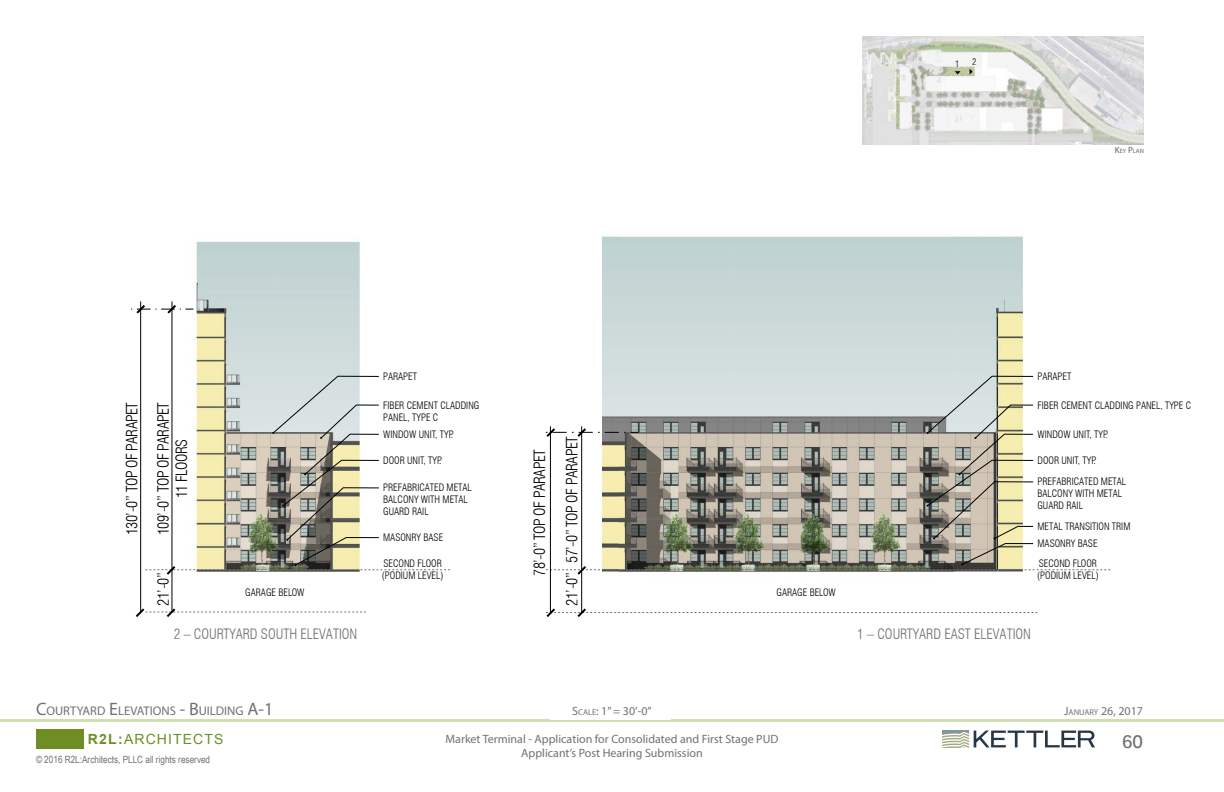
<style>
.page{position:relative;width:1224px;height:792px;background:#fff}
.page>*{position:absolute;margin:0;border:0;box-sizing:border-box;transform-origin:0 0}
.t1{font:700 18px "Kalinga";color:#717073}
.t2{font:300 condensed 15.2px/31.3px "Swiss 721 BT";letter-spacing:-.03em;color:#000101}
.t3{font:300 condensed 14px "Swiss 721 BT";color:#6d6e71}
.t4{font:14px "Arial";letter-spacing:.08em;color:#6e8e24}
.t5{font:12.6px "Myriad Pro";color:#717073}
.t6{font:12px "Myriad Pro";color:#717173}
.t7{font:12px "Myriad Pro";color:#717073}
.t8{font:300 condensed 10px/12px "Swiss 721 BT";color:#000}
.t9{font:10px "Arial Narrow";color:#717173}
.t10{font:300 condensed 9px "Swiss 721 BT";color:#000}
.t11{font:6.3px "Myriad Pro";color:#636466}
.s1{font-size:9px}
.s2{font-size:18px}
.s3{font-size:8.4px}
.s4{font-weight:700}
</style>
<div class="page">
<div style="left:36px;top:730px;width:47px;height:19px;background:#6e8e24"></div>
<hr style="left:0;top:719px;width:1224px;height:3px;background:#cfe0b3">
<svg style="left:942px;top:730px;width:153px;height:18px"></svg>
<img style="left:603px;top:236px;width:420px;height:140px">
<img style="left:171px;top:241px;width:208px;height:338px">
<img style="left:863px;top:37px;width:281px;height:107px">
<svg style="left:970px;top:69px;width:3px;height:5px"></svg>
<svg style="left:955px;top:71px;width:6px;height:3px"></svg>
<hr style="left:550px;top:426px;width:1px;height:187px;background:#000">
<hr style="left:140px;top:301px;width:1px;height:312px;background:#000">
<hr style="left:172px;top:301px;width:1px;height:312px;background:#000">
<hr style="left:581px;top:426px;width:1px;height:187px;background:#000">
<svg style="left:131px;top:303px;width:62px;height:13px"></svg>
<svg style="left:135px;top:606px;width:231px;height:11px"></svg>
<svg style="left:145px;top:376px;width:305px;height:201px"></svg>
<svg style="left:546px;top:606px;width:491px;height:11px"></svg>
<svg style="left:545px;top:376px;width:565px;height:201px"></svg>
<h2 class="t2" style="left:116px;top:535px;width:135px;rotate:-90deg">130’-0” TOP OF PARAPET<br>109’-0” TOP OF PARAPET</h2>
<h2 class="t2" style="left:166px;top:498px;width:60px;rotate:-90deg">11 FLOORS</h2>
<h2 class="t2" style="left:148px;top:606px;width:35px;rotate:-90deg">21’-0”</h2>
<p class="t8" style="left:383px;top:370px;width:35px">PARAPET</p>
<p class="t8" style="left:383px;top:399px;width:98px">FIBER CEMENT CLADDING<br>PANEL, TYPE C</p>
<p class="t8" style="left:383px;top:428px;width:72px">WINDOW UNIT, TYP.</p>
<h2 class="t2" style="left:556px;top:563px;width:128px;rotate:-90deg">57’-0” TOP OF PARAPET</h2>
<h2 class="t2" style="left:556px;top:606px;width:35px;rotate:-90deg">21’-0”</h2>
<h2 class="t2" style="left:524px;top:576px;width:128px;rotate:-90deg">78’-0” TOP OF PARAPET</h2>
<p class="t8" style="left:383px;top:454px;width:60px">DOOR UNIT, TYP.</p>
<p class="t8" style="left:383px;top:482px;width:90px">PREFABRICATED METAL<br>BALCONY WITH METAL<br>GUARD RAIL</p>
<p class="t8" style="left:383px;top:532px;width:62px">MASONRY BASE</p>
<p class="t8" style="left:382px;top:558px;width:63px">SECOND FLOOR (PODIUM LEVEL)</p>
<p class="t8" style="left:245px;top:587px;width:61px">GARAGE BELOW</p>
<p class="t8" style="left:777px;top:587px;width:61px">GARAGE BELOW</p>
<p class="t10" style="left:955px;top:59px;width:6px">1</p>
<p class="t10" style="left:972px;top:56px;width:6px">2</p>
<p class="t11" style="left:1115px;top:147px;width:31px"><span class="s1">K</span>EY <span class="s1">P</span>LAN</p>
<p class="t8" style="left:1037px;top:370px;width:35px">PARAPET</p>
<p class="t8" style="left:1037px;top:399px;width:155px">FIBER CEMENT CLADDING PANEL, TYPE C</p>
<p class="t8" style="left:1037px;top:428px;width:72px">WINDOW UNIT, TYP.</p>
<p class="t8" style="left:1037px;top:476px;width:90px">PREFABRICATED METAL<br>BALCONY WITH METAL<br>GUARD RAIL</p>
<p class="t8" style="left:1037px;top:454px;width:60px">DOOR UNIT, TYP.</p>
<p class="t8" style="left:1037px;top:521px;width:95px">METAL TRANSITION TRIM</p>
<p class="t8" style="left:1037px;top:538px;width:62px">MASONRY BASE</p>
<p class="t8" style="left:1037px;top:558px;width:63px">SECOND FLOOR (PODIUM LEVEL)</p>
<h3 class="t3" style="left:174px;top:626px;width:185px">2 – COURTYARD SOUTH ELEVATION</h3>
<h3 class="t3" style="left:857px;top:626px;width:175px">1 – COURTYARD EAST ELEVATION</h3>
<p class="t5" style="left:36px;top:703px;width:239px"><span class="s2">C</span>OURTYARD <span class="s2">E</span>LEVATIONS <span class="s2">- B</span>UILDING <span class="s2">A-1</span></p>
<p class="t7" style="left:572px;top:703px;width:81px">S<span class="s3">CALE</span>: 1” = 30’-0”</p>
<p class="t7" style="left:559px;top:703px;width:81px">S<span class="s3">CALE</span>: 1” = 50’- ”</p>
<p class="t7" style="left:1064px;top:703px;width:80px">J<span class="s3">ANUARY</span> 26, 2017</p>
<h3 class="t4" style="left:88px;top:730px;width:137px"><span class="s4">R2L:</span>ARCHITECTS</h3>
<p class="t9" style="left:36px;top:752px;width:176px">© 2016 R2L:Architects, PLLC all rights reserved</p>
<p class="t6" style="left:446px;top:732px;width:334px">Market Terminal - Application for Consolidated and First Stage PUD</p>
<h1 class="t1" style="left:1122px;top:730px;width:22px">60</h1>
<p class="t6" style="left:521px;top:746px;width:183px">Applicant’s Post Hearing Submission</p>
</div>
